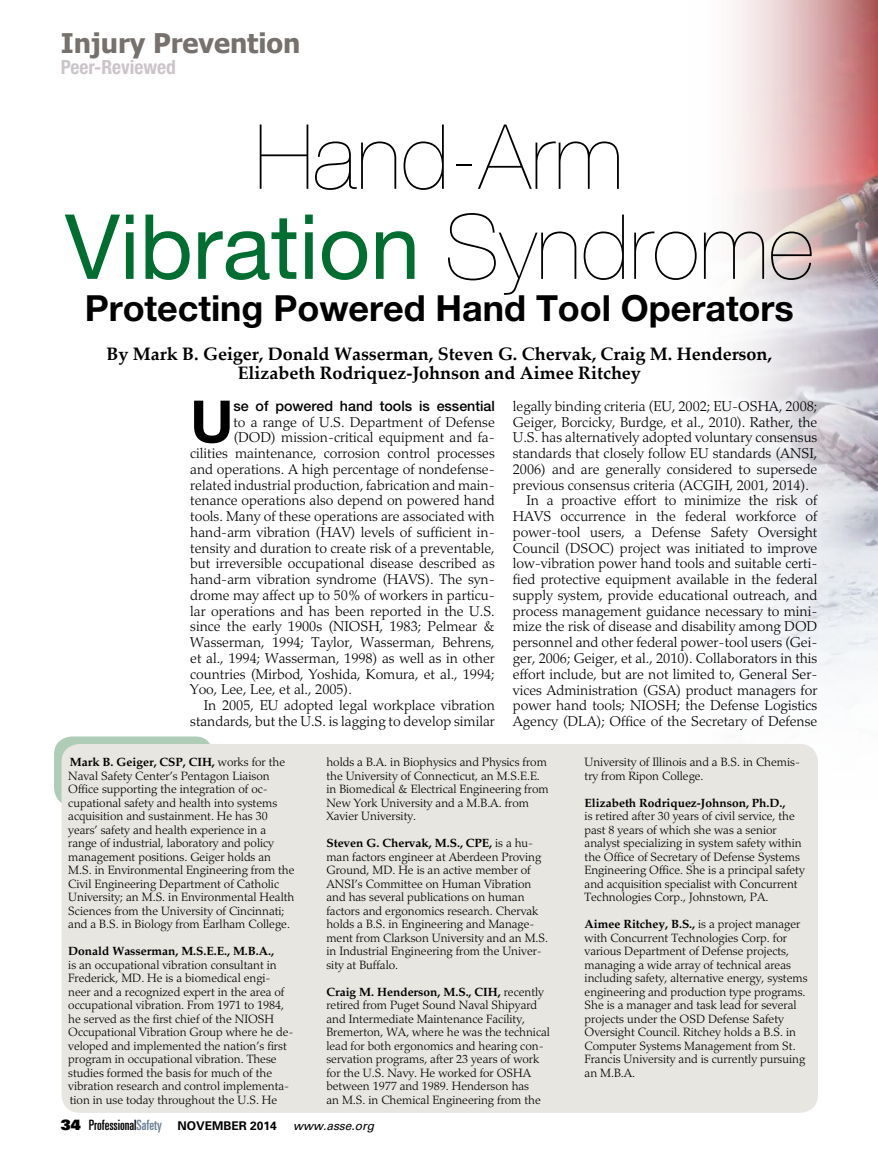
<style>
.page{position:relative;width:878px;height:1175px;background:#fff}
.page>*{position:absolute;margin:0;border:0;box-sizing:border-box;transform-origin:0 0}
.t1{font:200 90px/90px "Helvetica Neue LT Std";color:#000;text-align:center}
.t2{font:700 58.35px "Helvetica Neue LT Std";color:#000}
.t3{font:700 36px "Helvetica Neue LT Std";color:#000}
.t4{font:700 27px "Tahoma";color:#76716d}
.t5{font:700 condensed 19.5px "Helvetica Neue LT Std";color:#cbc5c9}
.t6{font:700 18px/19.5px "Palatino Linotype";color:#000;text-align:center}
.t7{font:300 14.25px "Palatino LT Std";color:#000}
.t8{font:ultra-condensed 14.25px "Univers LT Std";color:#000}
.t9{font:500 14.25px "Helvetica Neue LT Std";color:#000}
.t10{font:300 12px/13.5px "Palatino LT Std";color:#000}
.t11{font:700 12px "Palatino LT Std";letter-spacing:-.005em;color:#000}
.s1{font-weight:400;color:#006e31}
.s2{font-weight:700}
.s3{font-family:"Univers LT Std X Black";font-stretch:normal}
.s4{color:#657c91}
.s5{font-weight:700;font-stretch:normal;font-size:12px}
.s6{font-style:italic;font-stretch:normal;font-size:12px}
</style>
<div class="page">
<img style="left:733px;top:0;width:145px;height:758px">
<div style="left:54px;top:736px;width:159px;height:70px;background:#afcdb6;border-radius:18px"></div>
<div style="left:62px;top:744px;width:756px;height:368px;background:#e8e6e1;border-radius:18px"></div>
<h3 class="t4" style="left:61px;top:24px;width:241px">Injury Prevention</h3>
<h3 class="t5" style="left:61px;top:55px;width:116px">Peer-Reviewed</h3>
<h1 class="t1" style="left:65px;top:111px;width:750px">Hand-Arm<br><span class="s1">Vibration</span> Syndrome</h1>
<h3 class="t3" style="left:85px;top:286px;width:710px">Protecting Powered Hand Tool Operators</h3>
<h3 class="t6" style="left:107px;top:343px;width:667px">By Mark B. Geiger, Donald Wasserman, Steven G. Chervak, Craig M. Henderson,<br>Elizabeth Rodriquez-Johnson and Aimee Ritchey</h3>
<h2 class="t2" style="left:190px;top:385px;width:45px">U</h2>
<p class="t9" style="left:233px;top:397px;width:263px">se of powered hand tools is essential</p>
<p class="t7" style="left:233px;top:413px;width:263px">to a range of U.S. Department of Defense</p>
<p class="t7" style="left:233px;top:429px;width:263px">(DOD) mission-critical equipment and fa-</p>
<p class="t7" style="left:190px;top:445px;width:306px">cilities maintenance, corrosion control processes</p>
<p class="t7" style="left:190px;top:461px;width:306px">and operations. A high percentage of nondefense-</p>
<p class="t7" style="left:190px;top:476px;width:306px">related industrial production, fabrication and main-</p>
<p class="t7" style="left:190px;top:492px;width:306px">tenance operations also depend on powered hand</p>
<p class="t7" style="left:190px;top:508px;width:306px">tools. Many of these operations are associated with</p>
<p class="t7" style="left:190px;top:524px;width:306px">hand-arm vibration (HAV) levels of sufficient in-</p>
<p class="t7" style="left:190px;top:539px;width:306px">tensity and duration to create risk of a preventable,</p>
<p class="t7" style="left:190px;top:555px;width:306px">but irreversible occupational disease described as</p>
<p class="t7" style="left:190px;top:571px;width:306px">hand-arm vibration syndrome (HAVS). The syn-</p>
<p class="t7" style="left:190px;top:587px;width:306px">drome may affect up to 50% of workers in particu-</p>
<p class="t7" style="left:190px;top:602px;width:306px">lar operations and has been reported in the U.S.</p>
<p class="t7" style="left:190px;top:618px;width:306px">since the early 1900s (NIOSH, 1983; Pelmear &amp;</p>
<p class="t7" style="left:190px;top:634px;width:306px">Wasserman, 1994; Taylor, Wasserman, Behrens,</p>
<p class="t7" style="left:190px;top:650px;width:306px">et al., 1994; Wasserman, 1998) as well as in other</p>
<p class="t7" style="left:190px;top:665px;width:306px">countries (Mirbod, Yoshida, Komura, et al., 1994;</p>
<p class="t7" style="left:190px;top:681px;width:163px">Yoo, Lee, Lee, et al., 2005).</p>
<p class="t7" style="left:204px;top:697px;width:292px">In 2005, EU adopted legal workplace vibration</p>
<p class="t7" style="left:190px;top:713px;width:306px">standards, but the U.S. is lagging to develop similar</p>
<p class="t7" style="left:513px;top:398px;width:306px">legally binding criteria (EU, 2002; EU-OSHA, 2008;</p>
<p class="t7" style="left:513px;top:413px;width:306px">Geiger, Borcicky, Burdge, et al., 2010). Rather, the</p>
<p class="t7" style="left:513px;top:429px;width:306px">U.S. has alternatively adopted voluntary consensus</p>
<p class="t7" style="left:513px;top:445px;width:306px">standards that closely follow EU standards (ANSI,</p>
<p class="t7" style="left:513px;top:461px;width:306px">2006) and are generally considered to supersede</p>
<p class="t7" style="left:513px;top:476px;width:298px">previous consensus criteria (ACGIH, 2001, 2014).</p>
<p class="t7" style="left:526px;top:492px;width:292px">In a proactive effort to minimize the risk of</p>
<p class="t7" style="left:513px;top:508px;width:306px">HAVS occurrence in the federal workforce of</p>
<p class="t7" style="left:513px;top:524px;width:306px">power-tool users, a Defense Safety Oversight</p>
<p class="t7" style="left:513px;top:539px;width:306px">Council (DSOC) project was initiated to improve</p>
<p class="t7" style="left:513px;top:555px;width:306px">low-vibration power hand tools and suitable certi-</p>
<p class="t7" style="left:513px;top:571px;width:306px">fied protective equipment available in the federal</p>
<p class="t7" style="left:513px;top:587px;width:306px">supply system, provide educational outreach, and</p>
<p class="t7" style="left:513px;top:602px;width:306px">process management guidance necessary to mini-</p>
<p class="t7" style="left:513px;top:618px;width:306px">mize the risk of disease and disability among DOD</p>
<p class="t7" style="left:513px;top:634px;width:306px">personnel and other federal power-tool users (Gei-</p>
<p class="t7" style="left:513px;top:650px;width:306px">ger, 2006; Geiger, et al., 2010). Collaborators in this</p>
<p class="t7" style="left:513px;top:665px;width:306px">effort include, but are not limited to, General Ser-</p>
<p class="t7" style="left:513px;top:681px;width:306px">vices Administration (GSA) product managers for</p>
<p class="t7" style="left:513px;top:697px;width:306px">power hand tools; NIOSH; the Defense Logistics</p>
<p class="t7" style="left:513px;top:713px;width:306px">Agency (DLA); Office of the Secretary of Defense</p>
<p class="t10" style="left:68px;top:755px;width:228px"><span class="s2">Mark B. Geiger, CSP, CIH,</span> works for the Naval Safety Center’s Pentagon Liaison Office supporting the integration of oc&shy;cupational safety and health into systems acquisition and sustainment. He has 30 years’ safety and health experience in a range of industrial, laboratory and policy management positions. Geiger holds an M.S. in Environmental Engineering from the Civil Engineering Department of Catholic University; an M.S. in Environmental Health Sciences from the University of Cincinnati; and a B.S. in Biology from Earlham College.</p>
<p class="t11" style="left:68px;top:944px;width:207px">Donald Wasserman, M.S.E.E., M.B.A.,</p>
<p class="t10" style="left:68px;top:958px;width:227px">is an occupational vibration consultant in Frederick, MD. He is a biomedical engi&shy;neer and a recognized expert in the area of occupational vibration. From 1971 to 1984, he served as the first chief of the NIOSH Occupational Vibration Group where he de&shy;veloped and implemented the nation’s first program in occupational vibration. These studies formed the basis for much of the vibration research and control implementa&shy;tion in use today throughout the U.S. He</p>
<p class="t10" style="left:326px;top:755px;width:224px">holds a B.A. in Biophysics and Physics from the University of Connecticut, an M.S.E.E. in Biomedical &amp; Electrical Engineering from New York University and a M.B.A. from Xavier University.</p>
<p class="t10" style="left:326px;top:836px;width:223px"><span class="s2">Steven G. Chervak, M.S., CPE,</span> is a hu&shy;man factors engineer at Aberdeen Proving Ground, MD. He is an active member of ANSI’s Committee on Human Vibration and has several publications on human factors and ergonomics research. Chervak holds a B.S. in Engineering and Manage&shy;ment from Clarkson University and an M.S. in Industrial Engineering from the Univer&shy;sity at Buffalo.</p>
<p class="t10" style="left:326px;top:985px;width:225px"><span class="s2">Craig M. Henderson, M.S., CIH,</span> recently retired from Puget Sound Naval Shipyard and Intermediate Maintenance Facility, Bremerton, WA, where he was the technical lead for both ergonomics and hearing con&shy;servation programs, after 23 years of work for the U.S. Navy. He worked for OSHA between 1977 and 1989. Henderson has<br>an M.S. in Chemical Engineering from the</p>
<p class="t8" style="left:61px;top:1116px;width:315px"><span class="s3">34</span> Professional<span class="s4">Safety</span> <span class="s5">NOVEMBER 2014</span> <span class="s6">www.asse.org</span></p>
<p class="t10" style="left:584px;top:755px;width:217px">University of Illinois and a B.S. in Chemis&shy;try from Ripon College.</p>
<p class="t11" style="left:584px;top:795px;width:202px">Elizabeth Rodriquez-Johnson, Ph.D.,</p>
<p class="t10" style="left:584px;top:809px;width:222px">is retired after 30 years of civil service, the past 8 years of which she was a senior analyst specializing in system safety within the Office of Secretary of Defense Systems Engineering Office. She is a principal safety and acquisition specialist with Concurrent Technologies Corp., Johnstown, PA.</p>
<p class="t10" style="left:584px;top:917px;width:224px"><span class="s2">Aimee Ritchey, B.S.,</span> is a project manager with Concurrent Technologies Corp. for various Department of Defense projects, managing a wide array of technical areas including safety, alternative energy, systems engineering and production type programs.<br>She is a manager and task lead for several projects under the OSD Defense Safety Oversight Council. Ritchey holds a B.S. in Computer Systems Management from St.<br>Francis University and is currently pursuing an M.B.A.</p>
</div>
